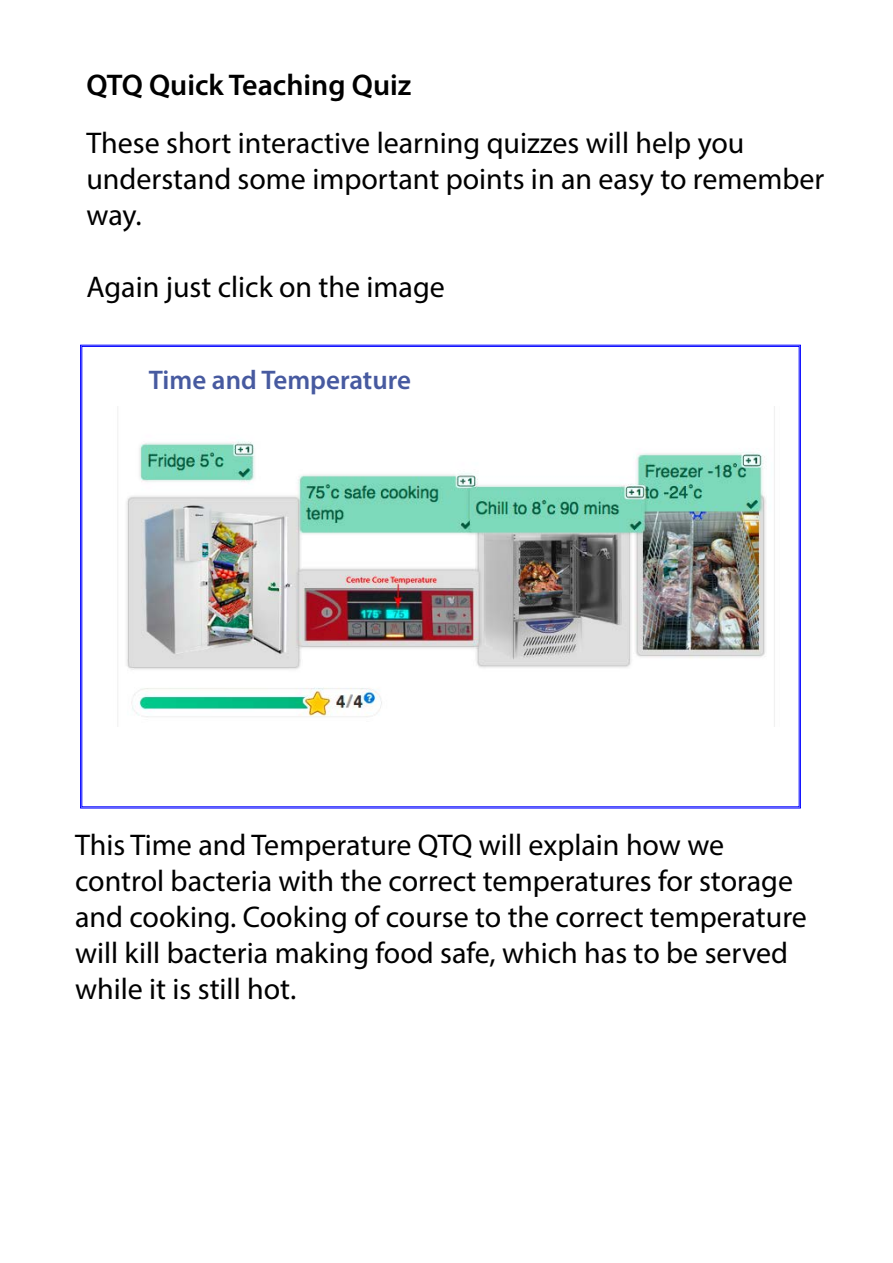
<style>
.page{position:relative;width:893px;height:1263px;background:#fff}
.page>*{position:absolute;margin:0;border:0;box-sizing:border-box;transform-origin:0 0}
.t1{font:30px/36px "Myriad Pro";color:#000}
.t2{font:600 30px "Myriad Pro";color:#000}
.t3{font:600 27px "Myriad Pro";color:#475aa0}
</style>
<div class="page">
<svg style="left:80px;top:345px;width:721px;height:463px"></svg>
<img style="left:113px;top:406px;width:667px;height:321px">
<p class="t2" style="left:86px;top:66px;width:326px">QTQ Quick Teaching Quiz</p>
<p class="t1" style="left:86px;top:124px;width:739px">These short interactive learning quizzes will help you understand some important points in an easy to remember way.</p>
<p class="t1" style="left:86px;top:268px;width:360px">Again just click on the image</p>
<p class="t3" style="left:149px;top:363px;width:264px">Time and Temperature</p>
<p class="t1" style="left:75px;top:826px;width:733px">This Time and Temperature QTQ will explain how we control bacteria with the correct temperatures for storage and cooking. Cooking of course to the correct temperature will kill bacteria making food safe, which has to be served while it is still hot.</p>
</div>
